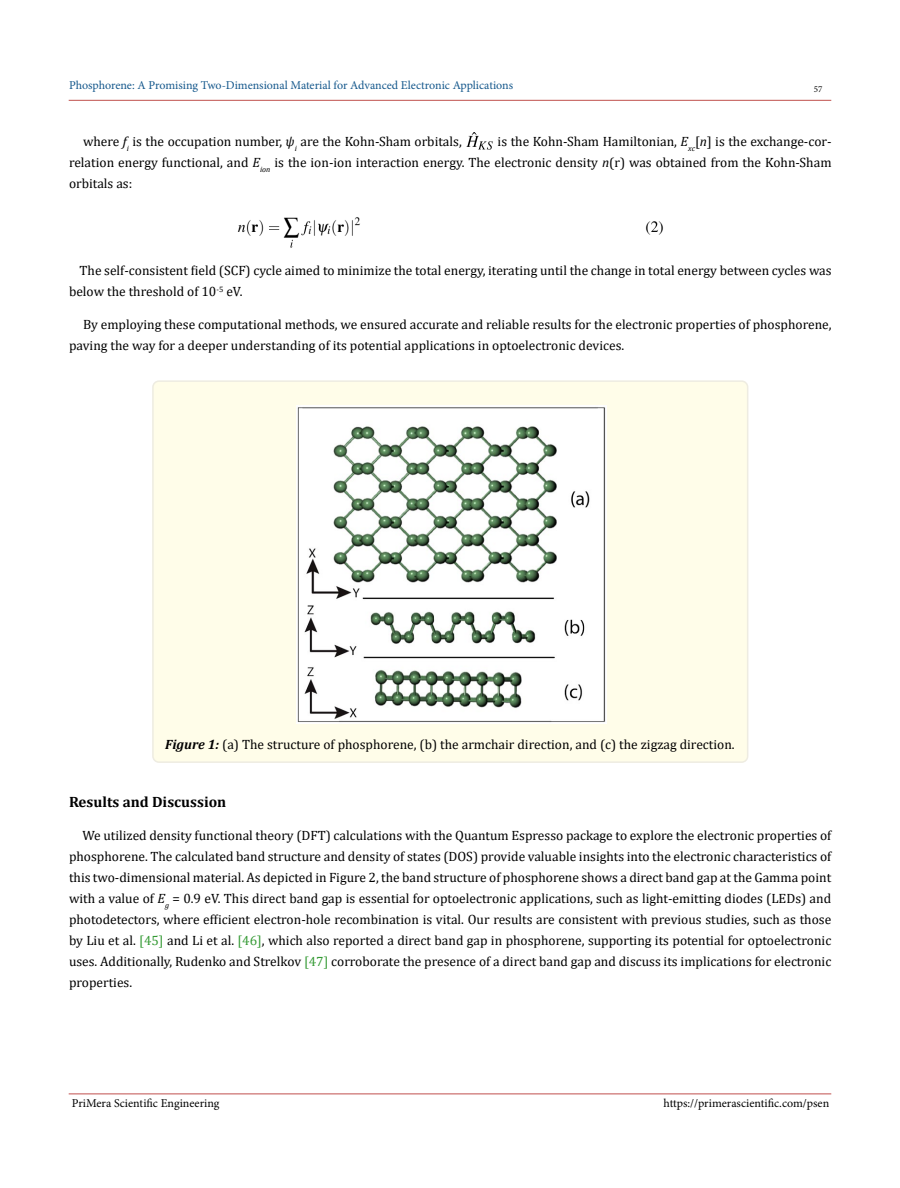
<style>
.page{position:relative;width:900px;height:1188px;background:#fff}
.page>*{position:absolute;margin:0;border:0;box-sizing:border-box;transform-origin:0 0}
.t1{font:700 15px "Cambria";color:#000}
.t2{font:13.5px/21px "Cambria";color:#000;text-align:justify}
.t3{font:12px "Minion Pro";letter-spacing:-.005em;color:#15588c}
.t4{font:12px "Minion Pro";color:#000}
.t5{font:9px "Minion Pro";color:#000}
.s1{font-style:italic}
.s2{font-weight:700;font-style:italic}
.s3{color:#393}
</style>
<div class="page">
<hr style="left:69px;top:100px;width:762px;height:1px;background:#c0504d">
<hr style="left:69px;top:1094px;width:762px;height:1px;background:#c0504d">
<img style="left:466px;top:133px;width:27px;height:17px">
<img style="left:237px;top:217px;width:426px;height:31px">
<div style="left:153px;top:381px;width:595px;height:381px;background:#fffde9;border-radius:6px"></div>
<div style="left:152px;top:380px;width:596px;height:383px;border:2px solid #eeece1;border-radius:6px"></div>
<img style="left:296px;top:406px;width:311px;height:318px">
<p class="t3" style="left:69px;top:77px;width:446px">Phosphorene: A Promising Two-Dimensional Material for Advanced Electronic Applications</p>
<p class="t5" style="left:814px;top:83px;width:10px">57</p>
<p class="t2" style="left:83px;top:131px;width:380px">where <span class="s1">f</span><sub>i</sub> is the occupation number, <span class="s1">ψ</span><sub>i</sub> are the Kohn-Sham orbitals,</p>
<p class="t2" style="left:69px;top:131px;width:764px;text-indent:429px">is the Kohn-Sham Hamiltonian, <span class="s1">E</span><sub>xc</sub>[<span class="s1">n</span>] is the exchange-cor&shy;relation energy functional, and <span class="s1">E</span><sub>ion</sub> is the ion-ion interaction energy. The electronic density <span class="s1">n</span>(r) was obtained from the Kohn-Sham orbitals as:</p>
<p class="t2" style="left:69px;top:260px;width:764px;text-indent:11px">The self-consistent field (SCF) cycle aimed to minimize the total energy, iterating until the change in total energy between cycles was below the threshold of 10<sup>-5</sup> eV.</p>
<p class="t2" style="left:69px;top:314px;width:764px;text-indent:14px">By employing these computational methods, we ensured accurate and reliable results for the electronic properties of phosphorene, paving the way for a deeper understanding of its potential applications in optoelectronic devices.</p>
<p class="t2" style="left:165px;top:733px;width:571px"><span class="s2">Figure 1:</span> (a) The structure of phosphorene, (b) the armchair direction, and (c) the zigzag direction.</p>
<p class="t1" style="left:69px;top:792px;width:159px">Results and Discussion</p>
<p class="t2" style="left:69px;top:825px;width:764px;text-indent:13px">We utilized density functional theory (DFT) calculations with the Quantum Espresso package to explore the electronic properties of phosphorene. The calculated band structure and density of states (DOS) provide valuable insights into the electronic characteristics of this two-dimensional material. As depicted in Figure 2, the band structure of phosphorene shows a direct band gap at the Gamma point with a value of <span class="s1">E</span><sub>g</sub> = 0.9 eV. This direct band gap is essential for optoelectronic applications, such as light-emitting diodes (LEDs) and photodetectors, where efficient electron-hole recombination is vital. Our results are consistent with previous studies, such as those by Liu et al. <span class="s3">[45]</span> and Li et al. <span class="s3">[46]</span>, which also reported a direct band gap in phosphorene, supporting its potential for optoelectronic uses. Additionally, Rudenko and Strelkov <span class="s3">[47]</span> corroborate the presence of a direct band gap and discuss its implications for electronic properties.</p>
<p class="t4" style="left:72px;top:1095px;width:149px">PriMera Scientific Engineering</p>
<p class="t4" style="left:664px;top:1095px;width:167px">https://primerascientific.com/psen</p>
</div>
